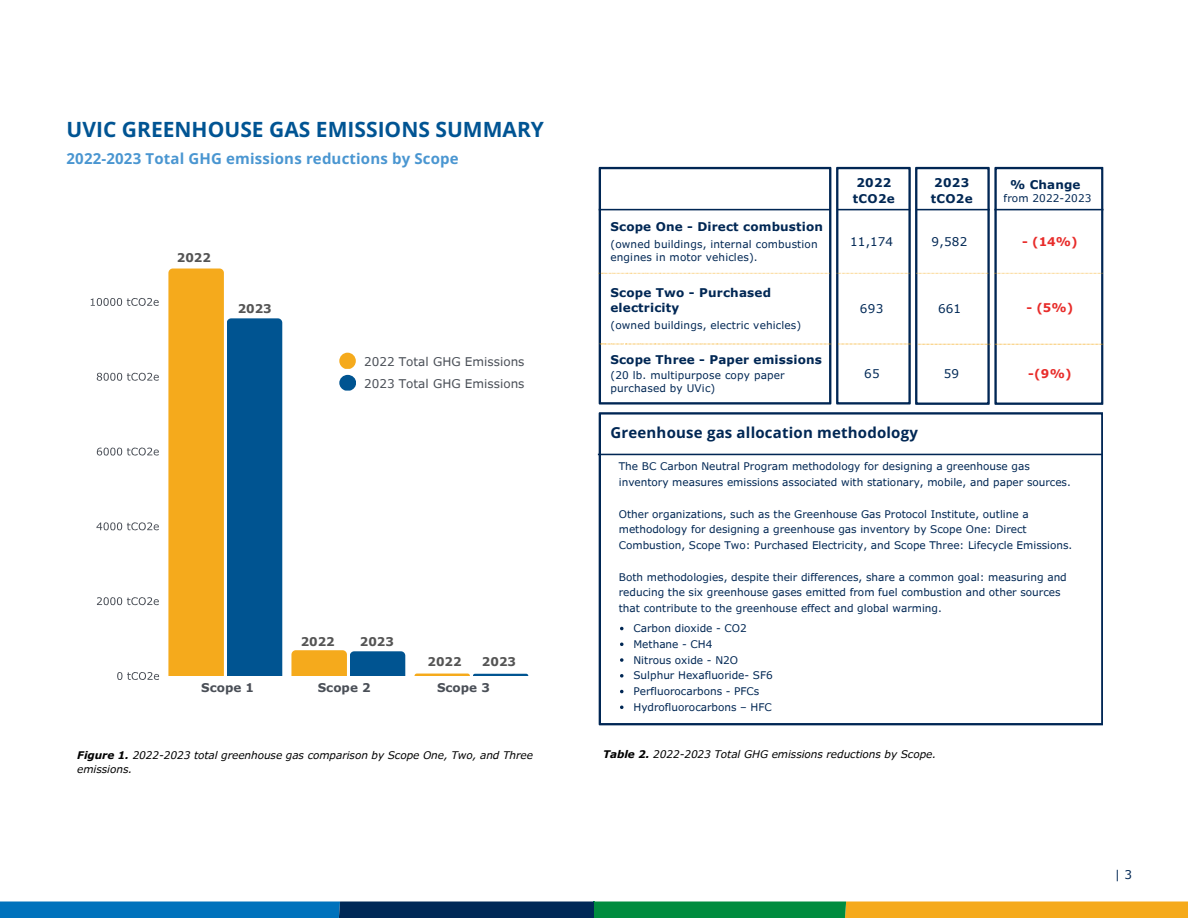
<style>
.page{position:relative;width:1188px;height:918px;background:#fff}
.page>*{position:absolute;margin:0;border:0;box-sizing:border-box;transform-origin:0 0}
.t1{font:700 21px "Open Sans";color:#005493}
.t2{font:700 15px "Open Sans";letter-spacing:.01em;color:#4a96d1}
.t3{font:700 15px "Open Sans";letter-spacing:.015em;color:#002754}
.t4{font:700 12px/16px "Verdana Pro";letter-spacing:.015em;color:#002754}
.t5{font:12px "Verdana Pro";color:#4a4f57}
.t6{font:700 12px "Verdana Pro";color:#545454}
.t7{font:700 12px "Verdana Pro";color:#4a4f57}
.t8{font:700 12px "Verdana Pro";color:#e82c2a}
.t9{font:12px "Verdana Pro";letter-spacing:.01em;color:#002754}
.t10{font:12px "Verdana Pro";letter-spacing:.015em;color:#002957}
.t11{font:10.5px/15.8px "Verdana Pro";color:#002754}
.t12{font:italic 10.5px "Verdana Pro";letter-spacing:-.005em;color:#000}
.s1{font-weight:700}
</style>
<div class="page">
<svg style="left:0;top:902px;width:1188px;height:16px"></svg>
<svg style="left:117px;top:672px;width:42px;height:8px"></svg>
<svg style="left:97px;top:597px;width:62px;height:8px"></svg>
<svg style="left:96px;top:522px;width:63px;height:8px"></svg>
<svg style="left:97px;top:448px;width:62px;height:8px"></svg>
<svg style="left:97px;top:373px;width:62px;height:8px"></svg>
<svg style="left:91px;top:298px;width:68px;height:8px"></svg>
<svg style="left:168px;top:268px;width:114px;height:408px"></svg>
<svg style="left:291px;top:650px;width:114px;height:26px"></svg>
<svg style="left:414px;top:674px;width:114px;height:2px"></svg>
<div style="left:339px;top:353px;width:17px;height:15px;background:#f5aa1c"></div>
<div style="left:339px;top:375px;width:17px;height:16px;background:#005491"></div>
<svg style="left:598px;top:166px;width:506px;height:239px"></svg>
<svg style="left:597px;top:412px;width:506px;height:314px"></svg>
<hr style="left:598px;top:454px;width:505px;height:1px;background:#002654">
<svg style="left:620px;top:627px;width:4px;height:3px"></svg>
<svg style="left:620px;top:643px;width:4px;height:3px"></svg>
<svg style="left:620px;top:658px;width:4px;height:4px"></svg>
<svg style="left:620px;top:674px;width:4px;height:4px"></svg>
<svg style="left:620px;top:690px;width:4px;height:3px"></svg>
<svg style="left:620px;top:706px;width:4px;height:3px"></svg>
<h2 class="t1" style="left:67px;top:115px;width:479px">UVIC GREENHOUSE GAS EMISSIONS SUMMARY</h2>
<p class="t2" style="left:67px;top:148px;width:394px">2022-2023 Total GHG emissions reductions by Scope</p>
<h3 class="t6" style="left:177px;top:250px;width:36px">2022</h3>
<p class="t6" style="left:238px;top:301px;width:36px">2023</p>
<p class="t5" style="left:364px;top:354px;width:162px">2022 Total GHG Emissions</p>
<h2 class="t5" style="left:364px;top:376px;width:162px">2023 Total GHG Emissions</h2>
<h4 class="t6" style="left:301px;top:634px;width:36px">2022</h4>
<h4 class="t6" style="left:360px;top:634px;width:36px">2023</h4>
<h3 class="t6" style="left:428px;top:654px;width:36px">2022</h3>
<h3 class="t6" style="left:482px;top:654px;width:36px">2023</h3>
<p class="t7" style="left:201px;top:680px;width:54px">Scope 1</p>
<p class="t7" style="left:318px;top:680px;width:54px">Scope 2</p>
<h3 class="t7" style="left:437px;top:680px;width:54px">Scope 3</h3>
<p class="t4" style="left:610px;top:218px;width:214px">Scope One - Direct combustion</p>
<p class="t11" style="left:610px;top:238px;width:209px;line-height:13.2px">(owned buildings, internal combustion engines in motor vehicles).</p>
<p class="t4" style="left:610px;top:284px;width:162px;line-height:15px">Scope Two - Purchased electricity</p>
<p class="t11" style="left:610px;top:317px;width:192px">(owned buildings, electric vehicles)</p>
<p class="t4" style="left:610px;top:352px;width:213px">Scope Three - Paper emissions</p>
<p class="t11" style="left:610px;top:368px;width:176px;line-height:13.2px">(20 lb. multipurpose copy paper purchased by UVic)</p>
<h3 class="t4" style="left:853px;top:174px;width:44px">2022 tCO2e</h3>
<h4 class="t9" style="left:850px;top:234px;width:45px">11,174</h4>
<p class="t10" style="left:860px;top:301px;width:25px">693</p>
<p class="t10" style="left:864px;top:366px;width:17px">65</p>
<h3 class="t3" style="left:610px;top:422px;width:309px">Greenhouse gas allocation methodology</h3>
<h3 class="t4" style="left:931px;top:174px;width:44px">2023 tCO2e</h3>
<h3 class="t9" style="left:932px;top:234px;width:37px">9,582</h3>
<h4 class="t4" style="left:1010px;top:176px;width:72px">% Change</h4>
<h4 class="t11" style="left:1004px;top:190px;width:89px">from 2022-2023</h4>
<h3 class="t8" style="left:1022px;top:233px;width:57px">- (14%)</h3>
<h3 class="t10" style="left:938px;top:301px;width:25px">661</h3>
<h4 class="t8" style="left:1027px;top:300px;width:48px">- (5%)</h4>
<h3 class="t10" style="left:944px;top:366px;width:17px">59</h3>
<h3 class="t8" style="left:1028px;top:366px;width:45px">-(9%)</h3>
<h3 class="t11" style="left:619px;top:458px;width:454px">The BC Carbon Neutral Program methodology for designing a greenhouse gas inventory measures emissions associated with stationary, mobile, and paper sources.</h3>
<p class="t11" style="left:619px;top:505px;width:455px">Other organizations, such as the Greenhouse Gas Protocol Institute, outline a methodology for designing a greenhouse gas inventory by Scope One: Direct<br>Combustion, Scope Two: Purchased Electricity, and Scope Three: Lifecycle Emissions.</p>
<p class="t11" style="left:619px;top:568px;width:450px">Both methodologies, despite their differences, share a common goal: measuring and reducing the six greenhouse gases emitted from fuel combustion and other sources that contribute to the greenhouse effect and global warming.</p>
<h3 class="t11" style="left:633px;top:620px;width:115px">Carbon dioxide - CO2</h3>
<h3 class="t11" style="left:633px;top:636px;width:81px">Methane - CH4</h3>
<p class="t11" style="left:633px;top:651px;width:106px">Nitrous oxide - N2O</p>
<p class="t11" style="left:633px;top:667px;width:141px">Sulphur Hexafluoride- SF6</p>
<h3 class="t11" style="left:633px;top:683px;width:127px">Perfluorocarbons - PFCs</h3>
<p class="t11" style="left:633px;top:699px;width:140px">Hydrofluorocarbons – HFC</p>
<p class="t12" style="left:77px;top:748px;width:457px"><span class="s1">Figure 1.</span> 2022-2023 total greenhouse gas comparison by Scope One, Two, and Three</p>
<h3 class="t12" style="left:603px;top:748px;width:335px"><span class="s1">Table 2.</span> 2022-2023 Total GHG emissions reductions by Scope.</h3>
<p class="t12" style="left:77px;top:762px;width:57px">emissions.</p>
<p class="t9" style="left:1115px;top:867px;width:19px">| 3</p>
</div>
